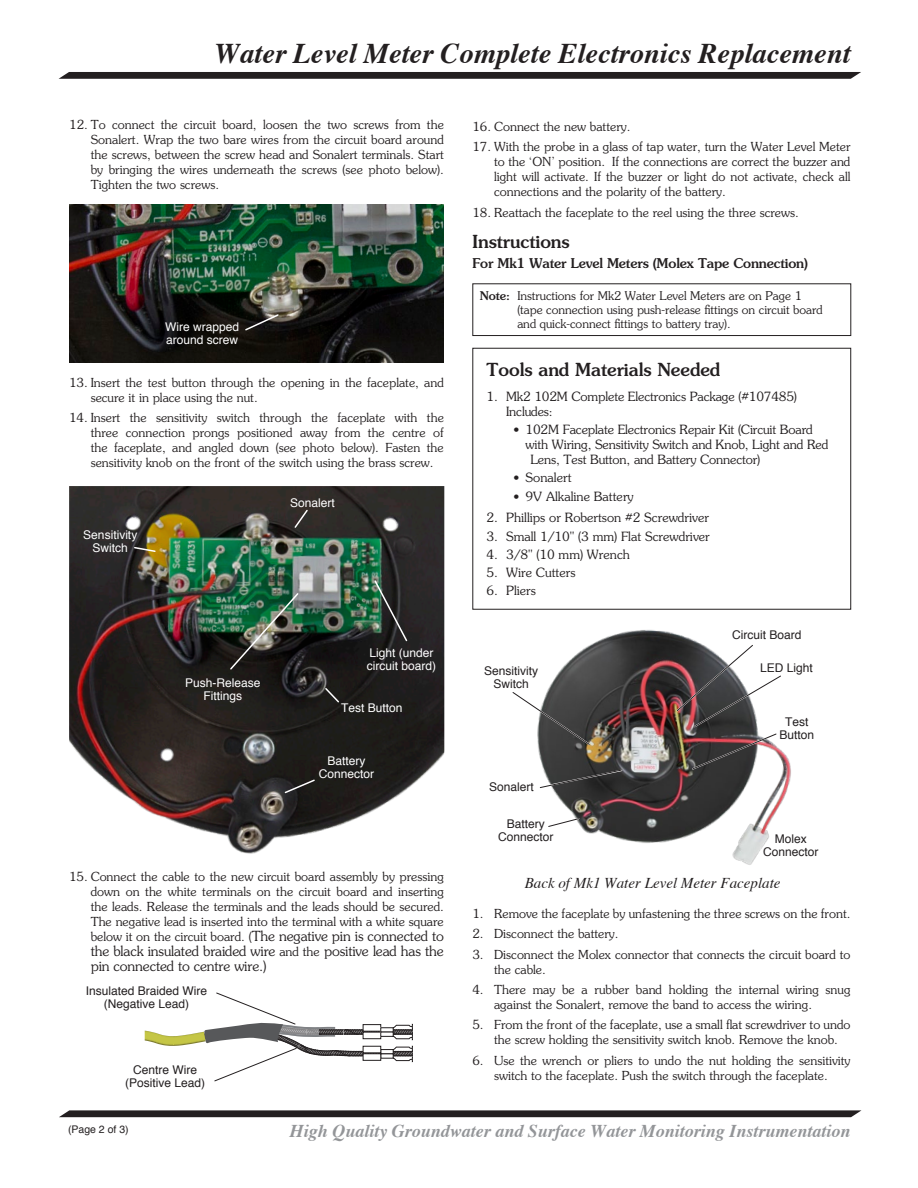
<style>
.page{position:relative;width:918px;height:1188px;background:#fff}
.page>*{position:absolute;margin:0;border:0;box-sizing:border-box;transform-origin:0 0}
.t1{font:italic 700 28.5px "Times";color:#231f20}
.t2{font:italic 700 18px "Times";color:#939598}
.ToolBox_Title{font:500 18px "Souvenir Std";color:#231f20}
.Subtitle{font:500 18px "Souvenir Std";color:#231f20}
.Figure_Caption{font:italic 15px "Times";color:#231f20}
.Numbered_Paragraph_8{font:300 13.95px/15px "Souvenir Std";letter-spacing:-.01em;color:#231f20;text-align:justify}
.Subtitle-2{font:500 13.5px "Souvenir Std";letter-spacing:-.01em;color:#231f20}
.t3{font:300 12.75px/15px "Souvenir Std";letter-spacing:-.01em;color:#231f20}
.Numbered_Paragraph_8-2{font:300 12.45px/15px "Souvenir Std";color:#231f20;text-align:justify}
.Figure_Text_Justify{font:12px/12.8px "Helvetica";color:#231f20;text-align:center}
.Notes_Text{font:300 12px/14.2px "Souvenir Std";color:#231f20}
.Figure_Text_Justify-2{font:12px/12.8px "Helvetica";color:#fff;text-align:center}
.t4{font:10.5px "Helvetica";color:#231f20}
.s1{font-size:12.45px}
.s2{font-weight:500}
</style>
<div class="page">
<svg style="left:59px;top:72px;width:802px;height:7px;background:#2c2829"></svg>
<svg style="left:59px;top:1110px;width:803px;height:7px;background:#322e2f"></svg>
<img style="left:69px;top:486px;width:375px;height:368px">
<img style="left:538px;top:630px;width:253px;height:235px">
<svg style="left:512px;top:691px;width:79px;height:55px"></svg>
<svg style="left:548px;top:817px;width:32px;height:12px"></svg>
<svg style="left:538px;top:769px;width:85px;height:20px;background:#4c4c4c"></svg>
<img style="left:675px;top:643px;width:108px;height:128px">
<svg style="left:283px;top:778px;width:33px;height:16px"></svg>
<svg style="left:293px;top:508px;width:16px;height:21px"></svg>
<svg style="left:133px;top:546px;width:24px;height:7px"></svg>
<img style="left:229px;top:592px;width:71px;height:79px">
<svg style="left:324px;top:687px;width:16px;height:17px"></svg>
<svg style="left:373px;top:579px;width:36px;height:64px;background:#353d38"></svg>
<img style="left:69px;top:204px;width:375px;height:159px">
<svg style="left:244px;top:313px;width:36px;height:19px"></svg>
<div style="left:473px;top:284px;width:378px;height:52px;border:1px solid #231f20"></div>
<div style="left:473px;top:348px;width:378px;height:262px;border:1px solid #231f20"></div>
<svg style="left:145px;top:992px;width:268px;height:90px"></svg>
<h1 class="t1" style="left:215px;top:27px;width:637px">Water Level Meter Complete Electronics Replacement</h1>
<p class="Numbered_Paragraph_8-2" style="left:91px;top:117px;width:355px;text-indent:-22px">12. To connect the circuit board, loosen the two screws from the Sonalert. Wrap the two bare wires from the circuit board around the screws, between the screw head and Sonalert terminals. Start by bringing the wires underneath the screws (see photo below).<br>Tighten the two screws.</p>
<p class="Figure_Text_Justify-2" style="left:165px;top:321px;width:76px;text-align:left">Wire wrapped around screw</p>
<p class="Numbered_Paragraph_8-2" style="left:91px;top:375px;width:355px;text-indent:-22px">13. Insert the test button through the opening in the faceplate, and secure it in place using the nut.</p>
<p class="Numbered_Paragraph_8-2" style="left:91px;top:410px;width:355px;text-indent:-22px">14. Insert the sensitivity switch through the faceplate with the three connection prongs positioned away from the centre of the faceplate, and angled down (see photo below). Fasten the sensitivity knob on the front of the switch using the brass screw.</p>
<p class="Figure_Text_Justify-2" style="left:83px;top:529px;width:56px">Sensitivity<br>Switch</p>
<p class="Figure_Text_Justify-2" style="left:290px;top:497px;width:46px">Sonalert</p>
<p class="Figure_Text_Justify-2" style="left:185px;top:677px;width:77px">Push-Release<br>Fittings</p>
<p class="Figure_Text_Justify-2" style="left:367px;top:647px;width:71px;text-align:left">Light (under circuit board)</p>
<p class="Figure_Text_Justify-2" style="left:341px;top:702px;width:63px">Test Button</p>
<p class="Figure_Text_Justify-2" style="left:319px;top:755px;width:57px">Battery<br>Connector</p>
<p class="Numbered_Paragraph_8-2" style="left:91px;top:870px;width:355px;text-indent:-22px">15. Connect the cable to the new circuit board assembly by pressing down on the white terminals on the circuit board and inserting the leads. Release the terminals and the leads should be secured.<br>The negative lead is inserted into the terminal with a white square</p>
<p class="Numbered_Paragraph_8" style="left:91px;top:929px;width:355px"><span class="s1">below it on the circuit board. (</span>The negative pin is connected to the black insulated braided wire <span class="s1">and the</span> positive lead has the pin connected to centre wire.)</p>
<p class="Figure_Text_Justify" style="left:86px;top:985px;width:123px">Insulated Braided Wire (Negative Lead)</p>
<p class="Figure_Text_Justify" style="left:125px;top:1064px;width:82px">Centre Wire (Positive Lead)</p>
<p class="Numbered_Paragraph_8-2" style="left:472px;top:119px;width:160px">16. Connect the new battery.</p>
<p class="Numbered_Paragraph_8-2" style="left:494px;top:139px;width:358px;text-indent:-22px">17. With the probe in a glass of tap water, turn the Water Level Meter to the ‘ON’ position. If the connections are correct the buzzer and light will activate. If the buzzer or light do not activate, check all connections and the polarity of the battery.</p>
<p class="Numbered_Paragraph_8-2" style="left:472px;top:205px;width:328px">18. Reattach the faceplate to the reel using the three screws.</p>
<p class="Subtitle" style="left:472px;top:231px;width:99px">Instructions</p>
<p class="Subtitle-2" style="left:472px;top:255px;width:337px">For Mk1 Water Level Meters (Molex Tape Connection)</p>
<p class="Notes_Text" style="left:517px;top:289px;width:307px;text-indent:-38px"><span class="s2">Note:</span> Instructions for Mk2 Water Level Meters are on Page 1 (tape connection using push-release fittings on circuit board and quick-connect fittings to battery tray).</p>
<p class="ToolBox_Title" style="left:487px;top:358px;width:235px">Tools and Materials Needed</p>
<p class="t3" style="left:506px;top:389px;width:292px;text-indent:-19px">1. Mk2 102M Complete Electronics Package (#107485)<br>Includes:</p>
<p class="t3" style="left:514px;top:422px;width:301px">• 102M Faceplate Electronics Repair Kit (Circuit Board</p>
<p class="t3" style="left:526px;top:437px;width:304px">with Wiring, Sensitivity Switch and Knob, Light and Red</p>
<p class="t3" style="left:530px;top:452px;width:232px">Lens, Test Button, and Battery Connector)</p>
<p class="t3" style="left:514px;top:470px;width:59px">• Sonalert</p>
<p class="t3" style="left:514px;top:489px;width:122px">• 9V Alkaline Battery</p>
<p class="t3" style="left:487px;top:510px;width:224px">2. Phillips or Robertson #2 Screwdriver</p>
<p class="t3" style="left:487px;top:529px;width:225px">3. Small 1/10" (3 mm) Flat Screwdriver</p>
<p class="t3" style="left:487px;top:547px;width:145px">4. 3/8" (10 mm) Wrench</p>
<p class="t3" style="left:487px;top:565px;width:90px">5. Wire Cutters</p>
<p class="t3" style="left:487px;top:583px;width:51px">6. Pliers</p>
<p class="Figure_Text_Justify" style="left:484px;top:665px;width:56px">Sensitivity<br>Switch</p>
<p class="Figure_Text_Justify" style="left:489px;top:781px;width:46px">Sonalert</p>
<p class="Figure_Text_Justify" style="left:732px;top:629px;width:71px">Circuit Board</p>
<p class="Figure_Text_Justify" style="left:760px;top:662px;width:54px">LED Light</p>
<p class="Figure_Text_Justify" style="left:779px;top:716px;width:36px">Test<br>Button</p>
<p class="Figure_Text_Justify" style="left:498px;top:818px;width:57px">Battery<br>Connector</p>
<p class="Figure_Caption" style="left:525px;top:870px;width:257px">Back of Mk1 Water Level Meter Faceplate</p>
<p class="Figure_Text_Justify" style="left:763px;top:833px;width:57px">Molex<br>Connector</p>
<p class="Numbered_Paragraph_8-2" style="left:472px;top:906px;width:380px">1. Remove the faceplate by unfastening the three screws on the front.</p>
<p class="Numbered_Paragraph_8-2" style="left:472px;top:926px;width:148px">2. Disconnect the battery.</p>
<p class="Numbered_Paragraph_8-2" style="left:494px;top:947px;width:358px;text-indent:-22px">3. Disconnect the Molex connector that connects the circuit board to the cable.</p>
<p class="Numbered_Paragraph_8-2" style="left:494px;top:982px;width:358px;text-indent:-22px">4. There may be a rubber band holding the internal wiring snug against the Sonalert, remove the band to access the wiring.</p>
<p class="Numbered_Paragraph_8-2" style="left:494px;top:1017px;width:358px;text-indent:-22px">5. From the front of the faceplate, use a small flat screwdriver to undo the screw holding the sensitivity switch knob. Remove the knob.</p>
<p class="Numbered_Paragraph_8-2" style="left:472px;top:1053px;width:380px;text-align:center">6. Use the wrench or pliers to undo the nut holding the sensitivity switch to the faceplate. Push the switch through the faceplate.</p>
<p class="t4" style="left:68px;top:1121px;width:62px">(Page 2 of 3)</p>
<h2 class="t2" style="left:290px;top:1114px;width:562px">High Quality Groundwater and Surface Water Monitoring Instrumentation</h2>
</div>
